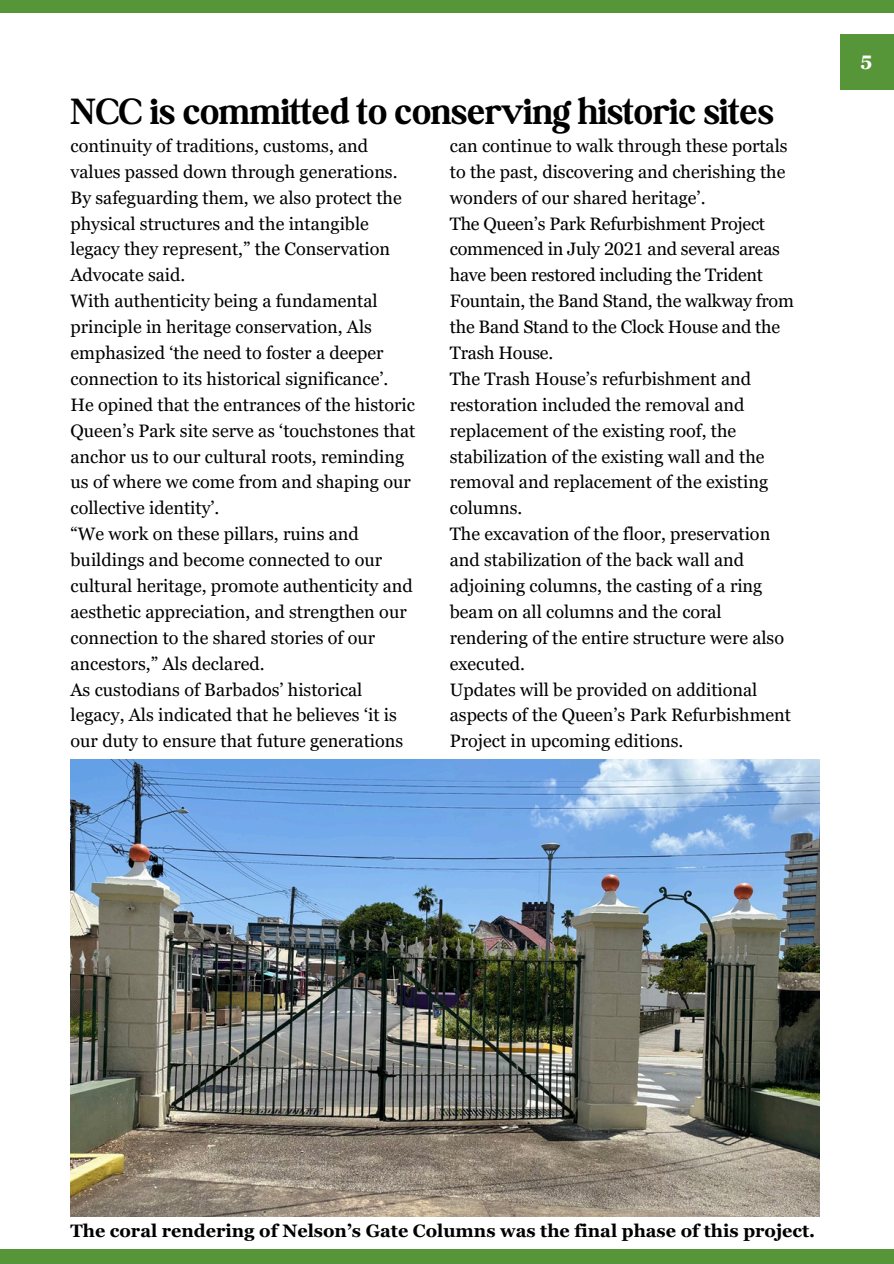
<style>
.page{position:relative;width:894px;height:1264px;background:#fff}
.page>*{position:absolute;margin:0;border:0;box-sizing:border-box;transform-origin:0 0}
.t1{font:700 39px "Boston Angel";color:#000}
.t2{font:700 19.5px "Georgia Pro";color:#fff}
.t3{font:18px/25.8px "Georgia Pro";color:#000}
.t4{font:700 18px "Georgia Pro";color:#000}
</style>
<div class="page">
<div style="left:0;top:0;width:893px;height:12px;background:#569639"></div>
<div style="left:0;top:1249px;width:893px;height:14px;background:#569639"></div>
<div style="left:839px;top:34px;width:54px;height:55px;background:#569639"></div>
<img style="left:71px;top:760px;width:748px;height:456px">
<p class="t1" style="left:71px;top:88px;width:704px">NCC is committed to conserving historic sites</p>
<p class="t3" style="left:71px;top:133px;width:332px">continuity of traditions, customs, and values passed down through generations.<br>By safeguarding them, we also protect the physical structures and the intangible legacy they represent,” the Conservation Advocate said.</p>
<p class="t3" style="left:71px;top:288px;width:319px">With authenticity being a fundamental principle in heritage conservation, Als emphasized ‘the need to foster a deeper connection to its historical significance’.</p>
<p class="t3" style="left:71px;top:391px;width:346px">He opined that the entrances of the historic Queen’s Park site serve as ‘touchstones that anchor us to our cultural roots, reminding us of where we come from and shaping our collective identity’.</p>
<p class="t3" style="left:71px;top:521px;width:344px">“We work on these pillars, ruins and buildings and become connected to our cultural heritage, promote authenticity and aesthetic appreciation, and strengthen our connection to the shared stories of our ancestors,” Als declared.</p>
<p class="t3" style="left:71px;top:676px;width:328px">As custodians of Barbados’ historical legacy, Als indicated that he believes ‘it is</p>
<p class="t3" style="left:71px;top:728px;width:334px">our duty to ensure that future generations</p>
<p class="t3" style="left:449px;top:133px;width:339px">can continue to walk through these portals to the past, discovering and cherishing the wonders of our shared heritage’.</p>
<p class="t3" style="left:449px;top:210px;width:345px">The Queen’s Park Refurbishment Project commenced in July 2021 and several areas have been restored including the Trident Fountain, the Band Stand, the walkway from the Band Stand to the Clock House and the Trash House.</p>
<p class="t3" style="left:449px;top:366px;width:320px">The Trash House’s refurbishment and restoration included the removal and replacement of the existing roof, the stabilization of the existing wall and the removal and replacement of the existing columns.</p>
<p class="t3" style="left:449px;top:521px;width:336px">The excavation of the floor, preservation and stabilization of the back wall and adjoining columns, the casting of a ring beam on all columns and the coral rendering of the entire structure were also executed.<br>Updates will be provided on additional</p>
<h2 class="t3" style="left:449px;top:702px;width:342px">aspects of the Queen’s Park Refurbishment<br>Project in upcoming editions.</h2>
<p class="t2" style="left:860px;top:51px;width:14px">5</p>
<p class="t4" style="left:71px;top:1220px;width:745px">The coral rendering of Nelson’s Gate Columns was the final phase of this project.</p>
</div>
